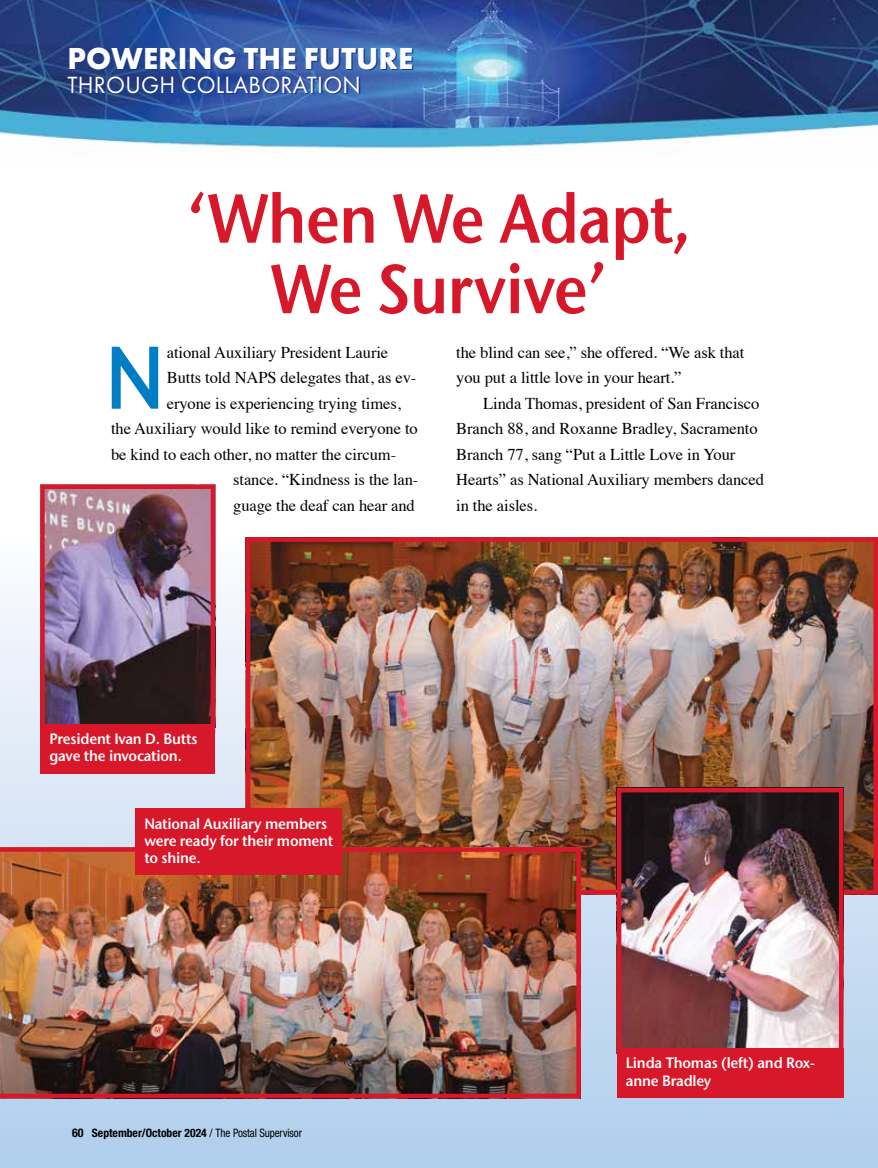
<style>
.page{position:relative;width:878px;height:1168px;background:#fff}
.page>*{position:absolute;margin:0;border:0;box-sizing:border-box;transform-origin:0 0}
.t1{font:600 88.5px "Stone Sans ITC Pro";color:#007dc5;scale:.9 1}
.t2{font:600 69px/70.5px "Stone Sans ITC Pro";letter-spacing:-.015em;color:#d7182a;text-align:center;scale:.9 1}
.t3{font:700 31.5px "Futura PT";letter-spacing:.005em;color:#fff}
.t4{font:24.3px "Futura PT";letter-spacing:.01em;color:#fff}
.t5{font:16.5px/25.5px "Times";letter-spacing:-.005em;color:#000}
.t6{font:600 15px/17.2px "Stone Sans ITC Pro";letter-spacing:-.015em;color:#fff;scale:.95 1}
.t7{font:700 condensed 11.7px "Helvetica Neue LT Pro";color:#000}
.s1{font-size:12px}
.s2{font-weight:400}
</style>
<div class="page">
<div style="left:0;top:529px;width:878px;height:639px;background:linear-gradient(to bottom,#fcfcfe,#afc9e8)"></div>
<img style="left:0;top:0;width:878px;height:154px">
<img style="left:251px;top:542px;width:622px;height:347px">
<div style="left:246px;top:537px;width:632px;height:357px;border:4px solid #d7182a"></div>
<img style="left:0;top:847px;width:580px;height:251px">
<div style="left:135px;top:809px;width:207px;height:66px;background:#d7182a"></div>
<img style="left:45px;top:489px;width:165px;height:235px">
<div style="left:40px;top:484px;width:175px;height:250px;border:4px solid #d7182a"></div>
<div style="left:40px;top:724px;width:175px;height:50px;background:#d7182a"></div>
<img style="left:621px;top:793px;width:217px;height:255px">
<div style="left:616px;top:788px;width:227px;height:265px;border:4px solid #d7182a"></div>
<div style="left:616px;top:1048px;width:227px;height:50px;background:#d7182a"></div>
<h3 class="t3" style="left:67px;top:38px;width:347px">POWERING THE FUTURE</h3>
<h3 class="t4" style="left:67px;top:70px;width:295px">THROUGH COLLABORATION</h3>
<h2 class="t2" style="left:187px;top:183px;width:561px">‘When We Adapt,<br>We Survive’</h2>
<p class="t5" style="left:167px;top:338px;width:223px">ational Auxiliary President Laurie</p>
<p class="t5" style="left:167px;top:364px;width:251px">Butts told NAPS delegates that, as ev-</p>
<p class="t5" style="left:167px;top:389px;width:236px">eryone is experiencing trying times,</p>
<p class="t5" style="left:111px;top:415px;width:308px">the Auxiliary would like to remind everyone to</p>
<p class="t5" style="left:111px;top:440px;width:286px">be kind to each other, no matter the circum-</p>
<p class="t5" style="left:233px;top:466px;width:187px">stance. “Kindness is the lan-</p>
<p class="t5" style="left:233px;top:491px;width:183px">guage the deaf can hear and</p>
<h1 class="t1" style="left:105px;top:322px;width:68px">N</h1>
<p class="t5" style="left:456px;top:338px;width:290px">the blind can see,” she offered. “We ask that you put a little love in your heart.”</p>
<p class="t5" style="left:456px;top:389px;width:309px;text-indent:27px">Linda Thomas, president of San Francisco Branch 88, and Roxanne Bradley, Sacramento Branch 77, sang “Put a Little Love in Your Hearts” as National Auxiliary members danced in the aisles.</p>
<p class="t6" style="left:50px;top:730px;width:157px">President Ivan D. Butts gave the invocation.</p>
<p class="t6" style="left:144px;top:815px;width:200px">National Auxiliary members were ready for their moment to shine.</p>
<p class="t7" style="left:72px;top:1126px;width:231px"><span class="s1">60</span> September/October 2024 <span class="s2">/ The Postal Supervisor</span></p>
<p class="t6" style="left:626px;top:1054px;width:200px">Linda Thomas (left) and Rox&shy;anne Bradley</p>
</div>
